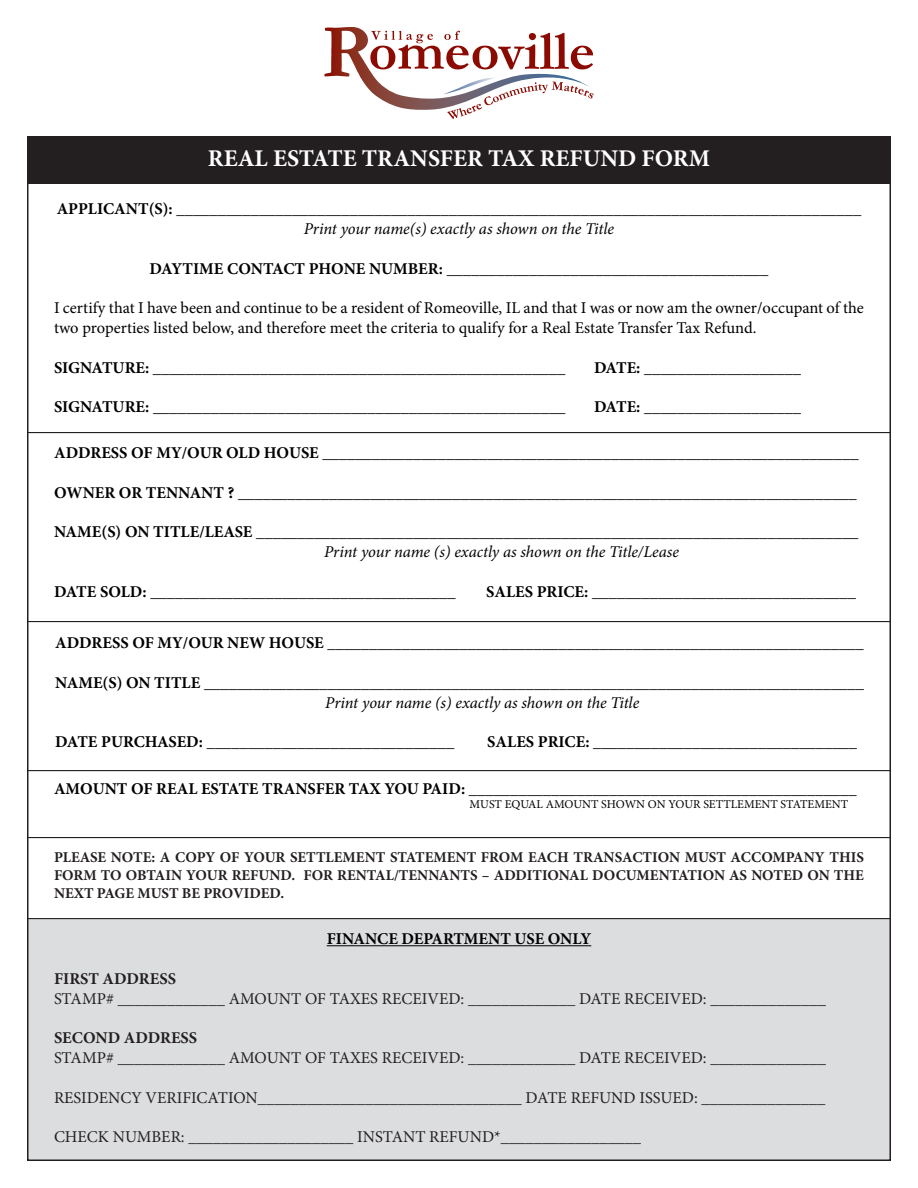
<style>
.page{position:relative;width:918px;height:1188px;background:#fff}
.page>*{position:absolute;margin:0;border:0;box-sizing:border-box;transform-origin:0 0}
.t1{font:700 24px "Minion Pro";color:#fff}
.t2{font:16.5px/19.8px "Minion Pro";color:#000;text-align:center}
.t3{font:16.5px "Minion Pro";color:#231f20}
.t4{font:italic 16.5px "Minion Pro";letter-spacing:-.005em;color:#000}
.t5{font:700 16.5px "Minion Pro";color:#231f20}
.t6{font:700 16.5px "Minion Pro";color:#000}
.t7{font:700 15px/18px "Minion Pro";color:#231f20;text-align:justify}
.t8{font:12px "Minion Pro";color:#000}
.s1{font-weight:700}
.s2{font-style:italic}
</style>
<div class="page">
<div style="left:27px;top:919px;width:864px;height:242px;background:#dcdddf"></div>
<svg style="left:324px;top:27px;width:270px;height:92px"></svg>
<div style="left:27px;top:137px;width:864px;height:47px;background:#231f20"></div>
<hr style="left:327px;top:945px;width:264px;height:1px;background:#000">
<hr style="left:27px;top:432px;width:864px;height:1px;background:#231f20">
<hr style="left:27px;top:621px;width:864px;height:1px;background:#231f20">
<hr style="left:27px;top:770px;width:864px;height:1px;background:#231f20">
<hr style="left:27px;top:837px;width:864px;height:1px;background:#231f20">
<hr style="left:27px;top:918px;width:864px;height:1px;background:#231f20">
<p class="t1" style="left:208px;top:142px;width:504px">REAL ESTATE TRANSFER TAX REFUND FORM</p>
<p class="t2" style="left:57px;top:199px;width:806px"><span class="s1">APPLICANT(S):</span> ___________________________________________________________________________________<br><span class="s2">Print your name(s) exactly as shown on the Title</span></p>
<p class="t2" style="left:150px;top:259px;width:620px"><span class="s1">DAYTIME CONTACT PHONE NUMBER:</span> _______________________________________</p>
<p class="t2" style="left:54px;top:298px;width:811px;text-align:left">I certify that I have been and continue to be a resident of Romeoville, IL and that I was or now am the owner/occupant of the two properties listed below, and therefore meet the criteria to qualify for a Real Estate Transfer Tax Refund.</p>
<p class="t2" style="left:54px;top:358px;width:513px"><span class="s1">SIGNATURE:</span> __________________________________________________</p>
<p class="t2" style="left:594px;top:358px;width:208px"><span class="s1">DATE:</span> ___________________</p>
<p class="t2" style="left:54px;top:397px;width:513px"><span class="s1">SIGNATURE:</span> __________________________________________________</p>
<p class="t2" style="left:594px;top:397px;width:208px"><span class="s1">DATE:</span> ___________________</p>
<p class="t2" style="left:54px;top:443px;width:806px"><span class="s1">ADDRESS OF MY/OUR OLD HOUSE</span> _________________________________________________________________</p>
<p class="t2" style="left:54px;top:483px;width:804px"><span class="s1">OWNER OR TENNANT ?</span> ___________________________________________________________________________</p>
<p class="t2" style="left:54px;top:522px;width:806px"><span class="s1">NAME(S) ON TITLE/LEASE</span> _________________________________________________________________________</p>
<p class="t4" style="left:324px;top:541px;width:356px">Print your name (s) exactly as shown on the Title/Lease</p>
<p class="t2" style="left:54px;top:582px;width:403px"><span class="s1">DATE SOLD:</span> _____________________________________</p>
<p class="t2" style="left:486px;top:582px;width:371px"><span class="s1">SALES PRICE:</span> ________________________________</p>
<p class="t2" style="left:55px;top:633px;width:810px"><span class="s1">ADDRESS OF MY/OUR NEW HOUSE</span> _________________________________________________________________</p>
<p class="t2" style="left:55px;top:673px;width:810px"><span class="s1">NAME(S) ON TITLE</span> ________________________________________________________________________________</p>
<p class="t4" style="left:325px;top:691px;width:315px">Print your name (s) exactly as shown on the Title</p>
<p class="t2" style="left:55px;top:732px;width:400px"><span class="s1">DATE PURCHASED:</span> ______________________________</p>
<p class="t2" style="left:487px;top:732px;width:371px"><span class="s1">SALES PRICE:</span> ________________________________</p>
<p class="t2" style="left:54px;top:779px;width:804px"><span class="s1">AMOUNT OF REAL ESTATE TRANSFER TAX YOU PAID:</span> _______________________________________________</p>
<p class="t8" style="left:469px;top:796px;width:380px">MUST EQUAL AMOUNT SHOWN ON YOUR SETTLEMENT STATEMENT</p>
<p class="t7" style="left:54px;top:848px;width:812px">PLEASE NOTE: A COPY OF YOUR SETTLEMENT STATEMENT FROM EACH TRANSACTION MUST ACCOMPANY THIS FORM TO OBTAIN YOUR REFUND. FOR RENTAL/TENNANTS – ADDITIONAL DOCUMENTATION AS NOTED ON THE NEXT PAGE MUST BE PROVIDED.</p>
<p class="t6" style="left:327px;top:927px;width:266px">FINANCE DEPARTMENT USE ONLY</p>
<p class="t5" style="left:54px;top:967px;width:124px">FIRST ADDRESS</p>
<p class="t3" style="left:54px;top:987px;width:773px">STAMP# _____________ AMOUNT OF TAXES RECEIVED: _____________ DATE RECEIVED: ______________</p>
<p class="t5" style="left:54px;top:1026px;width:145px">SECOND ADDRESS</p>
<p class="t3" style="left:54px;top:1047px;width:773px">STAMP# _____________ AMOUNT OF TAXES RECEIVED: _____________ DATE RECEIVED: ______________</p>
<p class="t3" style="left:54px;top:1086px;width:773px">RESIDENCY VERIFICATION________________________________ DATE REFUND ISSUED: _______________</p>
<p class="t3" style="left:54px;top:1126px;width:589px">CHECK NUMBER: ____________________ INSTANT REFUND*_________________</p>
</div>
